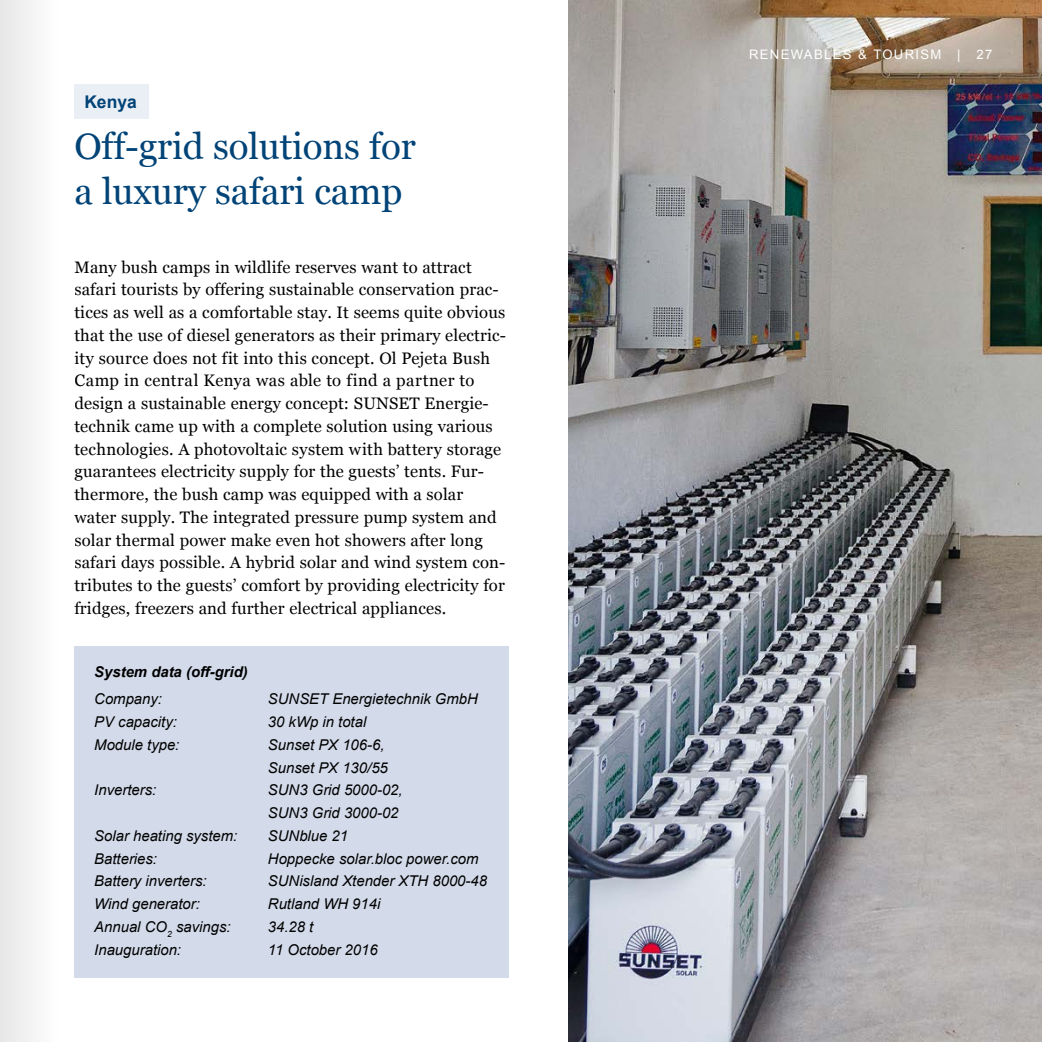
<style>
.page{position:relative;width:1042px;height:1042px;background:#fff}
.page>*{position:absolute;margin:0;border:0;box-sizing:border-box;transform-origin:0 0}
.t1{font:36.75px/45.5px "Georgia";letter-spacing:-.005em;color:#004377}
.t2{font:700 17.5px "Arial";color:#004377}
.t3{font:16.62px/22.8px "Georgia";letter-spacing:.01em;color:#000}
.t4{font:italic 14.88px/22.8px "Arial";color:#000}
.t5{font:italic 700 14.88px "Arial";color:#000}
.t6{font:13.12px "Arial";letter-spacing:.1em;color:#fff}
</style>
<div class="page">
<img style="left:568px;top:0;width:474px;height:1042px">
<div style="left:74px;top:646px;width:434px;height:331px;background:#d3dbea"></div>
<div style="left:74px;top:84px;width:75px;height:35px;background:#eaeef5"></div>
<div style="left:0;top:0;width:74px;height:1042px;background:#f2f2f2"></div>
<p class="t2" style="left:84px;top:90px;width:54px">Kenya</p>
<h1 class="t1" style="left:74px;top:122px;width:343px">Off-grid solutions for a luxury safari camp</h1>
<p class="t3" style="left:74px;top:255px;width:432px">Many bush camps in wildlife reserves want to attract safari tourists by offering sustainable conservation prac&shy;tices as well as a comfortable stay. It seems quite obvious that the use of diesel generators as their primary electric&shy;ity source does not fit into this concept. Ol Pejeta Bush Camp in central Kenya was able to find a partner to design a sustainable energy concept: SUNSET Energie&shy;technik came up with a complete solution using various technologies. A photovoltaic system with battery storage guarantees electricity supply for the guests’ tents. Fur&shy;thermore, the bush camp was equipped with a solar water supply. The integrated pressure pump system and solar thermal power make even hot showers after long safari days possible. A hybrid solar and wind system con&shy;tributes to the guests’ comfort by providing electricity for fridges, freezers and further electrical appliances.</p>
<p class="t5" style="left:94px;top:662px;width:155px">System data (off-grid)</p>
<p class="t4" style="left:94px;top:688px;width:69px">Company:</p>
<p class="t4" style="left:268px;top:688px;width:211px">SUNSET Energietechnik GmbH</p>
<p class="t4" style="left:94px;top:711px;width:84px">PV capacity:</p>
<p class="t4" style="left:268px;top:711px;width:100px">30 kWp in total</p>
<p class="t4" style="left:94px;top:733px;width:87px">Module type:</p>
<p class="t4" style="left:268px;top:733px;width:121px">Sunset PX 106-6,<br>Sunset PX 130/55</p>
<p class="t4" style="left:94px;top:779px;width:63px">Inverters:</p>
<p class="t4" style="left:268px;top:779px;width:136px">SUN3 Grid 5000-02,<br>SUN3 Grid 3000-02</p>
<p class="t4" style="left:94px;top:824px;width:145px">Solar heating system:</p>
<p class="t4" style="left:268px;top:824px;width:82px">SUNblue 21</p>
<p class="t4" style="left:94px;top:847px;width:64px">Batteries:</p>
<p class="t4" style="left:268px;top:847px;width:212px">Hoppecke solar.bloc power.com</p>
<p class="t4" style="left:94px;top:870px;width:114px">Battery inverters:</p>
<p class="t4" style="left:268px;top:870px;width:221px">SUNisland Xtender XTH 8000-48</p>
<p class="t4" style="left:94px;top:892px;width:107px">Wind generator:</p>
<p class="t4" style="left:268px;top:892px;width:114px">Rutland WH 914i</p>
<p class="t4" style="left:94px;top:915px;width:138px">Annual CO<sub>2</sub> savings:</p>
<p class="t4" style="left:268px;top:915px;width:47px">34.28 t</p>
<p class="t4" style="left:94px;top:938px;width:88px">Inauguration:</p>
<p class="t4" style="left:268px;top:938px;width:111px">11 October 2016</p>
<p class="t6" style="left:749px;top:46px;width:245px">RENEWABLES &amp; TOURISM | 27</p>
</div>
